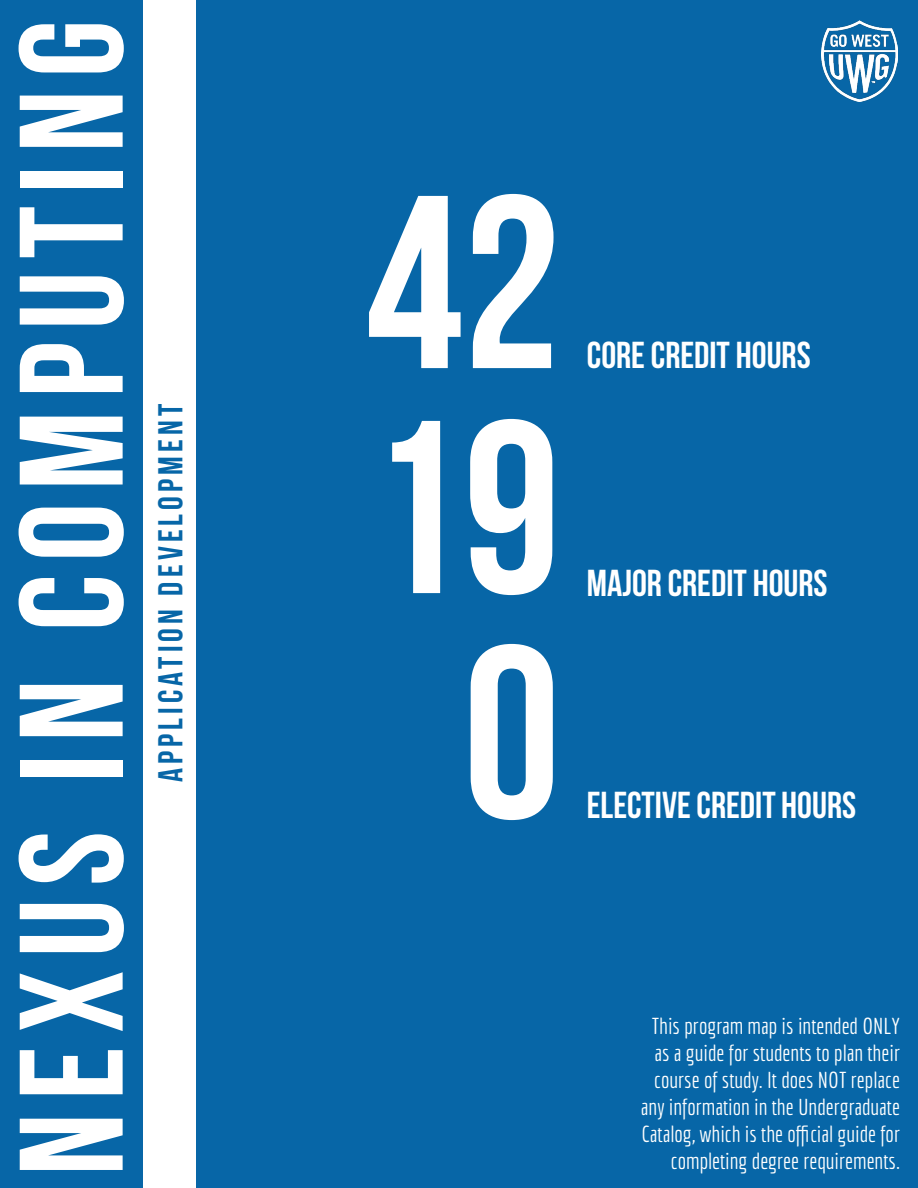
<style>
.page{position:relative;width:918px;height:1188px;background:#0766a7}
.page>*{position:absolute;margin:0;border:0;box-sizing:border-box;transform-origin:0 0}
.t1{font:700 246px "Bebas Neue";color:#fff}
.t2{font:700 147px "Bebas Neue";letter-spacing:.085em;color:#fff}
.t3{font:700 37.5px "Bebas Neue";color:#fff}
.t4{font:700 34.5px "Bebas Neue";letter-spacing:.12em;color:#0766a7}
.t5{font:22.5px/27px "Economica";color:#fff;text-align:right}
</style>
<div class="page">
<img style="left:821px;top:20px;width:77px;height:81px">
<div style="left:144px;top:0;width:51px;height:1188px;background:#fff"></div>
<p class="t2" style="left:-9px;top:1176px;width:1158px;rotate:-90deg">NEXUS IN COMPUTING</p>
<p class="t4" style="left:152px;top:782px;width:380px;rotate:-90deg">APPLICATION DEVELOPMENT</p>
<p class="t1" style="left:366px;top:148px;width:196px">42</p>
<p class="t1" style="left:366px;top:373px;width:196px">19</p>
<p class="t1" style="left:463px;top:598px;width:99px">0</p>
<p class="t3" style="left:587px;top:335px;width:225px">CORE CREDIT HOURS</p>
<p class="t3" style="left:587px;top:562px;width:242px">MAJOR CREDIT HOURS</p>
<p class="t3" style="left:587px;top:785px;width:271px">ELECTIVE CREDIT HOURS</p>
<p class="t5" style="left:641px;top:1013px;width:261px">This program map is intended ONLY as a guide for students to plan their course of study. It does NOT replace any information in the Undergraduate Catalog, which is the official guide for completing degree requirements.</p>
</div>
